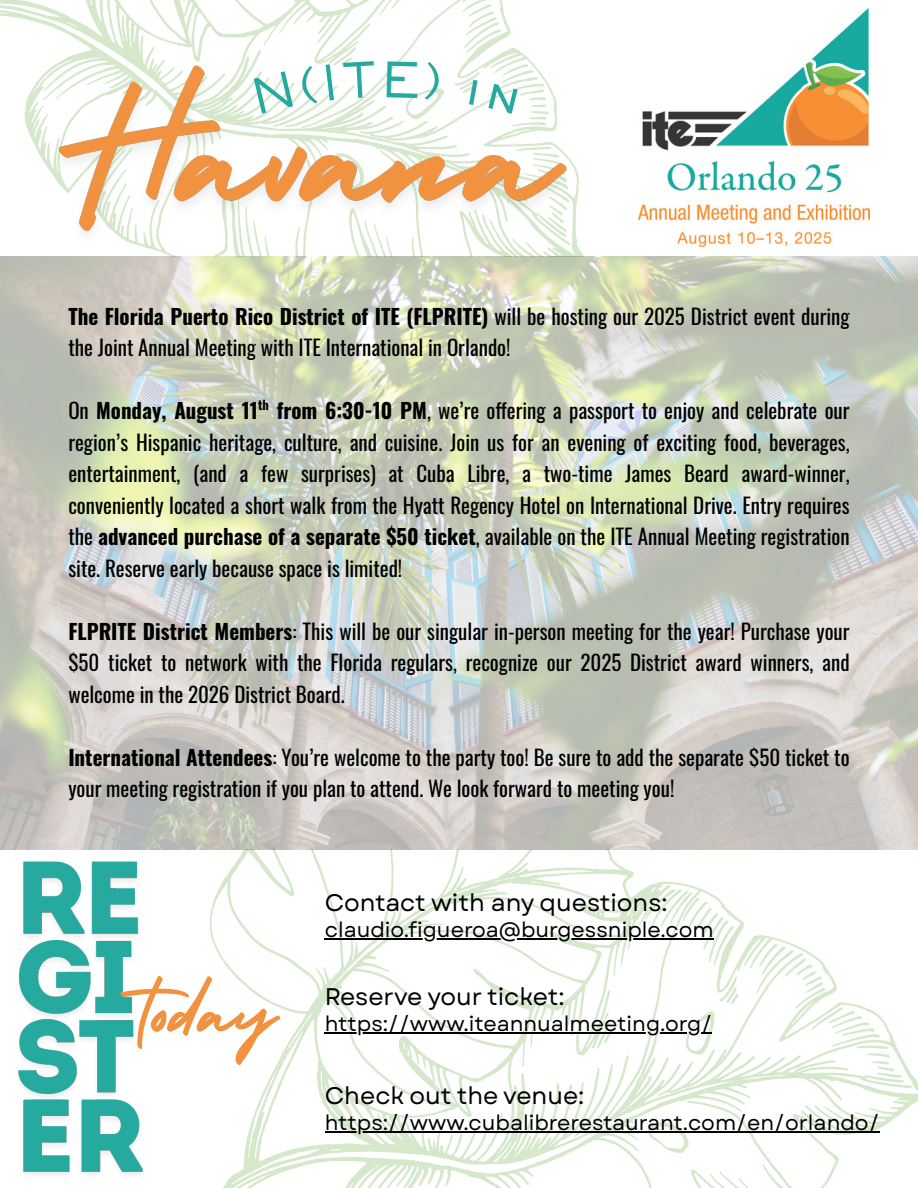
<style>
.page{position:relative;width:918px;height:1188px;background:#fff}
.page>*{position:absolute;margin:0;border:0;box-sizing:border-box;transform-origin:0 0}
.t1{font:88.95px "Holiday";color:#f09240}
.t2{font:24px "Garet";color:#000}
.t3{font:21px/31.5px "Oswald";color:#000}
.t4{font:21px "Garet";color:#000}
.t5{font:700 12.6px "Oswald";color:#000}
.s1{font-weight:700}
</style>
<div class="page">
<svg style="left:0;top:0;width:40px;height:257px"></svg>
<svg style="left:210px;top:850px;width:708px;height:338px"></svg>
<svg style="left:553px;top:888px;width:351px;height:275px"></svg>
<img style="left:0;top:257px;width:918px;height:593px">
<img style="left:638px;top:9px;width:232px;height:237px">
<hr style="left:325px;top:1131px;width:555px;height:2px;background:#000">
<img style="left:18px;top:861px;width:125px;height:314px">
<img style="left:40px;top:0;width:546px;height:271px">
<hr style="left:325px;top:1032px;width:387px;height:1px;background:#000">
<hr style="left:325px;top:938px;width:389px;height:1px;background:#000">
<svg style="left:254px;top:0;width:295px;height:141px"></svg>
<h3 class="t3" style="left:68px;top:299px;width:783px"><span class="s1">The Florida Puerto Rico District of ITE (FLPRITE)</span> will be hosting our 2025 District event during the Joint Annual Meeting with ITE International in Orlando!</h3>
<p class="t5" style="left:258px;top:395px;width:12px">th</p>
<p class="t3" style="left:68px;top:394px;width:783px;text-align:justify">On <span class="s1">Monday, August 11 from 6:30-10 PM</span>, we’re offering a passport to enjoy and celebrate our region’s Hispanic heritage, culture, and cuisine. Join us for an evening of exciting food, beverages, entertainment, (and a few surprises) at Cuba Libre, a two-time James Beard award-winner, conveniently located a short walk from the Hyatt Regency Hotel on International Drive. Entry requires the <span class="s1">advanced purchase of a separate $50 ticket</span>, available on the ITE Annual Meeting registration site. Reserve early because space is limited!</p>
<p class="t3" style="left:68px;top:614px;width:783px;text-align:justify"><span class="s1">FLPRITE District Members</span>: This will be our singular in-person meeting for the year! Purchase your $50 ticket to network with the Florida regulars, recognize our 2025 District award winners, and welcome in the 2026 District Board.</p>
<p class="t3" style="left:68px;top:740px;width:783px"><span class="s1">International Attendees</span>: You’re welcome to the party too! Be sure to add the separate $50 ticket to your meeting registration if you plan to attend. We look forward to meeting you!</p>
<p class="t2" style="left:325px;top:885px;width:344px">Contact with any questions:</p>
<h1 class="t1" style="left:142px;top:943px;width:137px">today</h1>
<p class="t4" style="left:325px;top:914px;width:391px">claudio.figueroa@burgessniple.com</p>
<p class="t2" style="left:325px;top:980px;width:241px">Reserve your ticket:</p>
<p class="t4" style="left:325px;top:1009px;width:389px">https://www.iteannualmeeting.org/</p>
<p class="t2" style="left:325px;top:1079px;width:261px">Check out the venue:</p>
<p class="t4" style="left:325px;top:1108px;width:556px">https://www.cubalibrerestaurant.com/en/orlando/</p>
</div>
